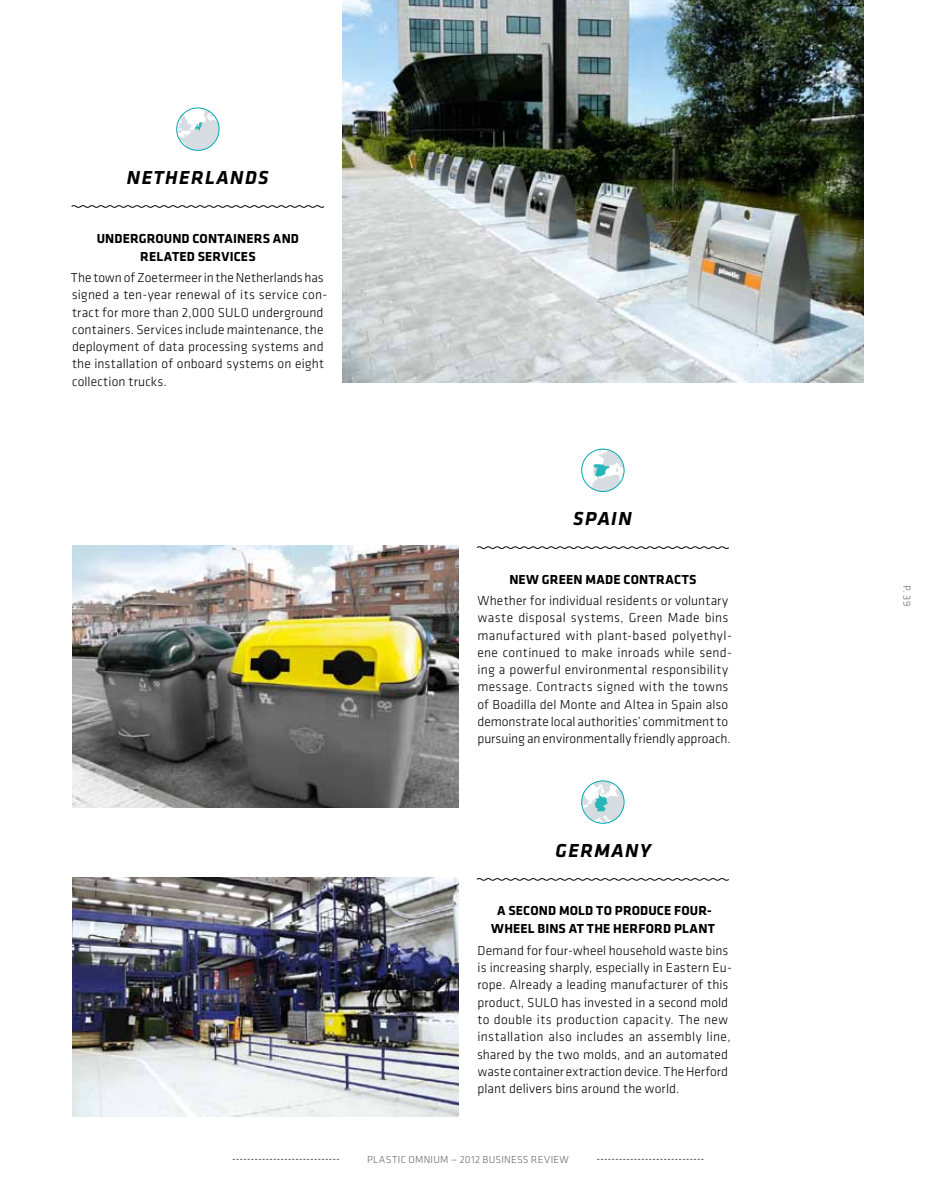
<style>
.page{position:relative;width:936px;height:1191px;background:#fff}
.page>*{position:absolute;margin:0;border:0;box-sizing:border-box;transform-origin:0 0}
.t1{font:italic 700 19.5px "Klavika";letter-spacing:.075em;color:#000}
.t2{font:300 13.5px/17.2px "Klavika";letter-spacing:.015em;color:#000}
.t3{font:700 13.5px/18px "Klavika";letter-spacing:.025em;color:#000;text-align:center}
.t4{font:300 10.5px "Klavika";letter-spacing:.025em;color:#5c676d}
</style>
<div class="page">
<svg style="left:71px;top:205px;width:254px;height:3px"></svg>
<img style="left:177px;top:108px;width:42px;height:42px;border-radius:21px">
<div style="left:176px;top:108px;width:43px;height:43px;border:1px solid #00a9b0;border-radius:50%"></div>
<svg style="left:476px;top:546px;width:253px;height:3px"></svg>
<img style="left:581px;top:449px;width:43px;height:42px;border-radius:21px">
<div style="left:581px;top:449px;width:43px;height:43px;border:1px solid #00a9b0;border-radius:50%"></div>
<svg style="left:476px;top:878px;width:253px;height:3px"></svg>
<img style="left:581px;top:781px;width:43px;height:42px;border-radius:21px">
<div style="left:581px;top:780px;width:43px;height:43px;border:1px solid #00a9b0;border-radius:50%"></div>
<img style="left:72px;top:877px;width:387px;height:239px">
<img style="left:72px;top:545px;width:387px;height:262px">
<img style="left:342px;top:0;width:521px;height:383px">
<svg style="left:233px;top:1159px;width:106px;height:1px"></svg>
<svg style="left:597px;top:1159px;width:106px;height:1px"></svg>
<h1 class="t1" style="left:127px;top:167px;width:143px">NETHERLANDS</h1>
<p class="t3" style="left:97px;top:229px;width:204px">UNDERGROUND CONTAINERS AND<br>RELATED SERVICES</p>
<p class="t2" style="left:71px;top:269px;width:258px">The town of Zoetermeer in the Netherlands has signed a ten-year renewal of its service con&shy;tract for more than 2,000 SULO underground containers. Services include maintenance, the deployment of data processing systems and the installation of onboard systems on eight collection trucks.</p>
<h1 class="t1" style="left:573px;top:508px;width:60px">SPAIN</h1>
<p class="t3" style="left:509px;top:570px;width:11px">NEW</p>
<p class="t3" style="left:542px;top:570px;width:9px">GREE</p>
<p class="t3" style="left:573px;top:570px;width:125px">N MADE CONTRACTS</p>
<p class="t2" style="left:477px;top:592px;width:256px">Whether for individual residents or voluntary waste disposal systems, Green Made bins manufactured with plant-based polyethyl&shy;ene continued to make inroads while send&shy;ing a powerful environmental responsibility message. Contracts signed with the towns of Boadilla del Monte and Altea in Spain also demonstrate local authorities’ commitment to pursuing an environmentally friendly approach.</p>
<h1 class="t1" style="left:555px;top:840px;width:96px">GERMANY</h1>
<p class="t3" style="left:497px;top:902px;width:127px">A SECOND MOLD TO PRO</p>
<p class="t3" style="left:640px;top:902px;width:73px">DUCE FOUR-</p>
<p class="t3" style="left:491px;top:920px;width:131px">WHEEL BINS AT THE HERFOR</p>
<p class="t3" style="left:663px;top:920px;width:53px">D PLANT</p>
<p class="t2" style="left:477px;top:942px;width:256px">Demand for four-wheel household waste bins is increasing sharply, especially in Eastern Eu&shy;rope. Already a leading manufacturer of this product, SULO has invested in a second mold to double its production capacity. The new installation also includes an assembly line, shared by the two molds, and an automated waste container extraction device. The Herford plant delivers bins around the world.</p>
<p class="t4" style="left:367px;top:1153px;width:203px">Plastic Omnium — 2012 Business Review</p>
<p class="t4" style="left:912px;top:585px;width:22px;rotate:90deg">p. 39</p>
</div>
